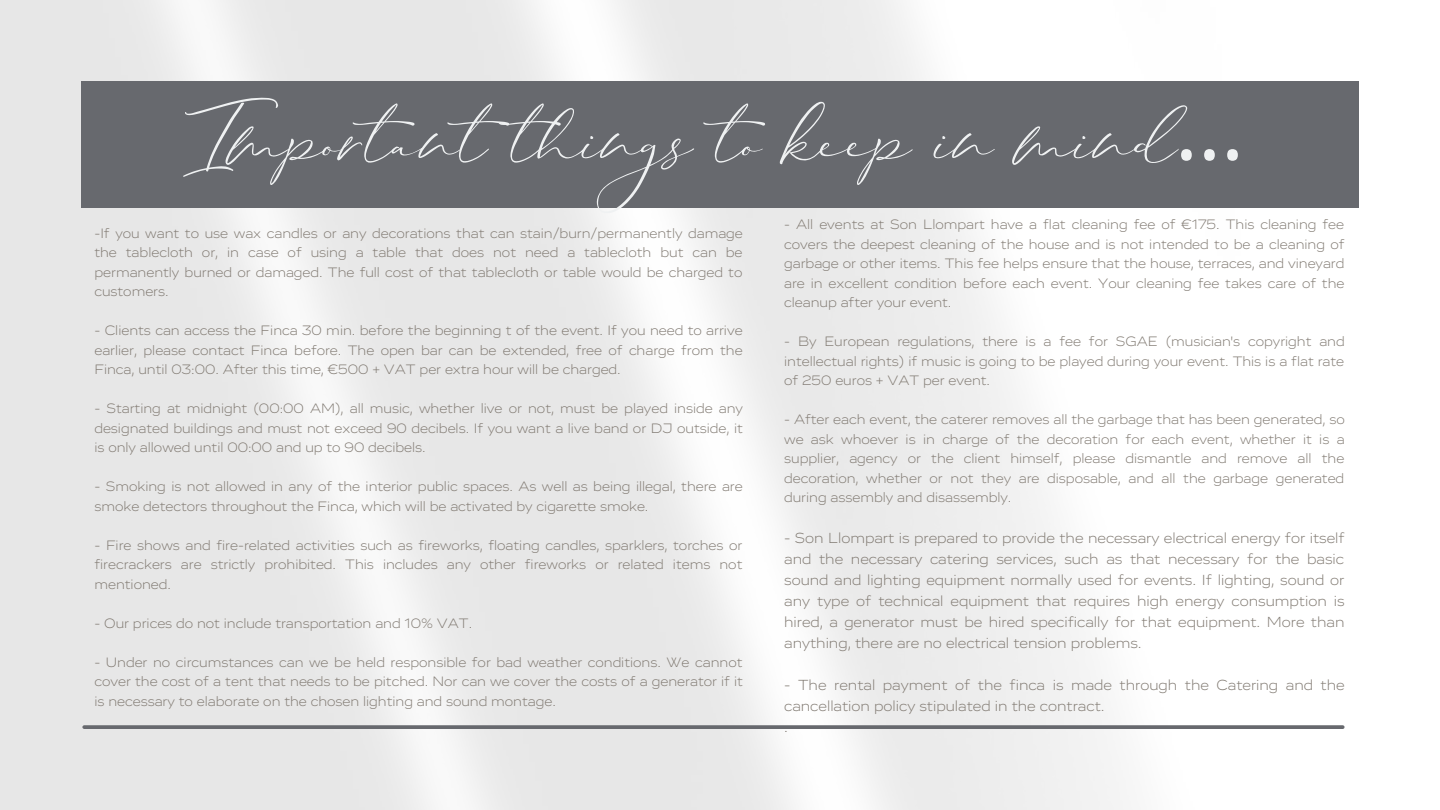
<style>
.page{position:relative;width:1440px;height:810px;background:#fff}
.page>*{position:absolute;margin:0;border:0;box-sizing:border-box;transform-origin:0 0}
.t1{font:86px "Stay Classy Duo Script";color:#eff1f2}
.t2{font:300 15px/21px "Vito Extended";color:#7f7870;text-align:justify}
.t3{font:300 14px/19.5px "Vito Extended";color:#7f7870;text-align:justify}
.s1{font-family:"Noto Sans Gurmukhi"}
</style>
<div class="page">
<img style="left:0;top:0;width:1359px;height:810px">
<div style="left:81px;top:81px;width:1278px;height:126px;background:#67696e"></div>
<svg style="left:84px;top:725px;width:1259px;height:4px;background:#6f7175"></svg>
<h1 class="t1" style="left:196px;top:80px;width:1050px">Important things to keep in mind<span class="s1">…</span></h1>
<p class="t3" style="left:784px;top:216px;width:562px">- All events at Son Llompart have a flat cleaning fee of €175. This cleaning fee covers the deepest cleaning of the house and is not intended to be a cleaning of garbage or other items. This fee helps ensure that the house, terraces, and vineyard are in excellent condition before each event. Your cleaning fee takes care of the cleanup after your event.</p>
<p class="t3" style="left:784px;top:333px;width:562px">- By European regulations, there is a fee for SGAE (musician's copyright and intellectual rights) if music is going to be played during your event. This is a flat rate of 250 euros + VAT per event.</p>
<p class="t3" style="left:784px;top:411px;width:562px">- After each event, the caterer removes all the garbage that has been generated, so we ask whoever is in charge of the decoration for each event, whether it is a supplier, agency or the client himself, please dismantle and remove all the decoration, whether or not they are disposable, and all the garbage generated during assembly and disassembly.</p>
<p class="t2" style="left:784px;top:529px;width:562px">- Son Llompart is prepared to provide the necessary electrical energy for itself and the necessary catering services, such as that necessary for the basic sound and lighting equipment normally used for events. If lighting, sound or any type of technical equipment that requires high energy consumption is hired, a generator must be hired specifically for that equipment. More than anything, there are no electrical tension problems.</p>
<p class="t2" style="left:784px;top:676px;width:562px;text-align:left">- The rental payment of the finca is made through the Catering and the cancellation policy stipulated in the contract.<br>.</p>
<p class="t3" style="left:94px;top:224px;width:650px">-If you want to use wax candles or any decorations that can stain/burn/permanently damage the tablecloth or, in case of using a table that does not need a tablecloth but can be permanently burned or damaged. The full cost of that tablecloth or table would be charged to customers.</p>
<p class="t3" style="left:94px;top:322px;width:650px">- Clients can access the Finca 30 min. before the beginning t of the event. If you need to arrive earlier, please contact Finca before. The open bar can be extended, free of charge from the Finca, until 03:00. After this time, €500 + VAT per extra hour will be charged.</p>
<p class="t3" style="left:94px;top:400px;width:650px">- Starting at midnight (00:00 AM), all music, whether live or not, must be played inside any designated buildings and must not exceed 90 decibels. If you want a live band or DJ outside, it is only allowed until 00:00 and up to 90 decibels.</p>
<p class="t3" style="left:94px;top:478px;width:650px">- Smoking is not allowed in any of the interior public spaces. As well as being illegal, there are smoke detectors throughout the Finca, which will be activated by cigarette smoke.</p>
<p class="t3" style="left:94px;top:536px;width:650px">- Fire shows and fire-related activities such as fireworks, floating candles, sparklers, torches or firecrackers are strictly prohibited. This includes any other fireworks or related items not mentioned.</p>
<p class="t3" style="left:94px;top:614px;width:379px">- Our prices do not include transportation and 10% VAT.</p>
<p class="t3" style="left:94px;top:653px;width:650px">- Under no circumstances can we be held responsible for bad weather conditions. We cannot cover the cost of a tent that needs to be pitched. Nor can we cover the costs of a generator if it is necessary to elaborate on the chosen lighting and sound montage.</p>
</div>
